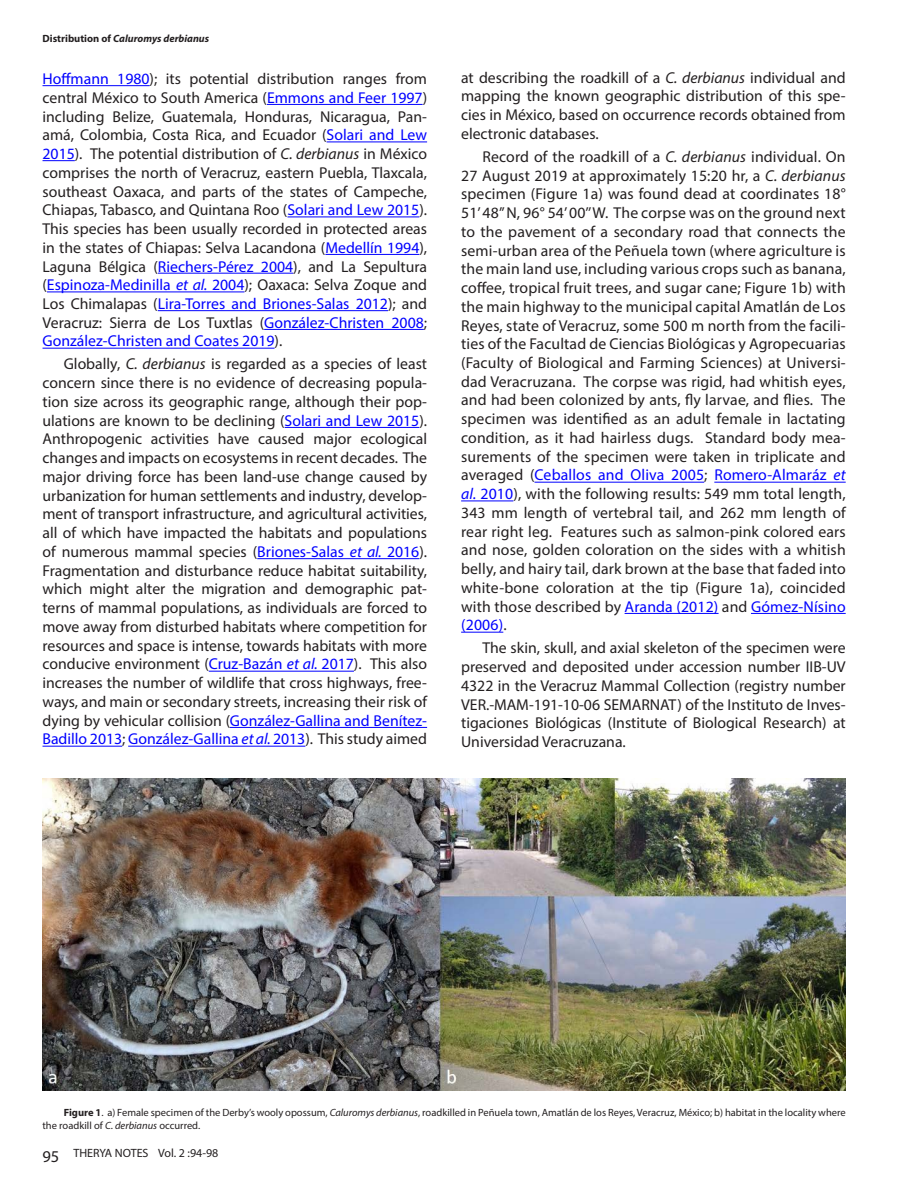
<style>
.page{position:relative;width:918px;height:1188px;background:#fff}
.page>*{position:absolute;margin:0;border:0;box-sizing:border-box;transform-origin:0 0}
.t1{font:15.75px/18.8px "Myriad Pro";color:#231f20;text-align:justify}
.t2{font:12px "Myriad Pro";color:#231f20}
.t3{font:10.5px/13.5px "Myriad Pro";color:#231f20}
.t4{font:italic 700 10.5px "Myriad Pro";color:#231f20}
.s1{font-style:normal}
.s2{color:#00f}
.s3{font-style:italic}
.s4{font-style:italic;color:#00f}
.s5{font-weight:700}
.s6{font-size:16.5px}
</style>
<div class="page">
<hr style="left:43px;top:85px;width:107px;height:1px;background:#00f">
<hr style="left:267px;top:104px;width:156px;height:1px;background:#00f">
<hr style="left:327px;top:142px;width:100px;height:1px;background:#00f">
<hr style="left:43px;top:160px;width:32px;height:1px;background:#00f">
<hr style="left:287px;top:217px;width:132px;height:1px;background:#00f">
<hr style="left:325px;top:254px;width:94px;height:1px;background:#00f">
<hr style="left:158px;top:273px;width:135px;height:1px;background:#00f">
<hr style="left:47px;top:292px;width:197px;height:1px;background:#00f">
<hr style="left:158px;top:310px;width:230px;height:1px;background:#00f">
<hr style="left:264px;top:329px;width:160px;height:1px;background:#00f">
<hr style="left:43px;top:348px;width:232px;height:1px;background:#00f">
<hr style="left:285px;top:427px;width:134px;height:1px;background:#00f">
<hr style="left:257px;top:558px;width:162px;height:1px;background:#00f">
<hr style="left:209px;top:671px;width:145px;height:1px;background:#00f">
<hr style="left:230px;top:727px;width:197px;height:1px;background:#00f">
<hr style="left:43px;top:746px;width:79px;height:1px;background:#00f">
<hr style="left:128px;top:746px;width:177px;height:1px;background:#00f">
<hr style="left:535px;top:482px;width:169px;height:1px;background:#00f">
<hr style="left:714px;top:482px;width:132px;height:1px;background:#00f">
<hr style="left:461px;top:501px;width:52px;height:1px;background:#00f">
<hr style="left:625px;top:613px;width:94px;height:1px;background:#00f">
<hr style="left:751px;top:613px;width:95px;height:1px;background:#00f">
<hr style="left:461px;top:632px;width:42px;height:1px;background:#00f">
<img style="left:43px;top:779px;width:803px;height:312px">
<p class="t4" style="left:43px;top:31px;width:168px"><span class="s1">Distribution of</span> Caluromys derbianus</p>
<p class="t1" style="left:43px;top:69px;width:386px"><span class="s2">Hoffmann 1980</span>); its potential distribution ranges from central México to South America (<span class="s2">Emmons and Feer 1997</span>) including Belize, Guatemala, Honduras, Nicaragua, Pan&shy;amá, Colombia, Costa Rica, and Ecuador (<span class="s2">Solari and Lew 2015</span>). The potential distribution of <span class="s3">C. derbianus</span> in México comprises the north of Veracruz, eastern Puebla, Tlaxcala, southeast Oaxaca, and parts of the states of Campeche, Chiapas, Tabasco, and Quintana Roo (<span class="s2">Solari and Lew 2015</span>).<br>This species has been usually recorded in protected areas in the states of Chiapas: Selva Lacandona (<span class="s2">Medellín 1994</span>), Laguna Bélgica (<span class="s2">Riechers-Pérez 2004</span>), and La Sepultura (<span class="s2">Espinoza-Medinilla</span> <span class="s4">et al.</span> <span class="s2">2004</span>); Oaxaca: Selva Zoque and Los Chimalapas (<span class="s2">Lira-Torres and Briones-Salas 2012</span>); and Veracruz: Sierra de Los Tuxtlas (<span class="s2">González-Christen 2008</span>; <span class="s2">González-Christen and Coates 2019</span>).</p>
<p class="t1" style="left:43px;top:355px;width:386px;text-indent:21px">Globally, <span class="s3">C. derbianus</span> is regarded as a species of least concern since there is no evidence of decreasing popula&shy;tion size across its geographic range, although their pop&shy;ulations are known to be declining (<span class="s2">Solari and Lew 2015</span>).<br>Anthropogenic activities have caused major ecological changes and impacts on ecosystems in recent decades. The major driving force has been land-use change caused by urbanization for human settlements and industry, develop&shy;ment of transport infrastructure, and agricultural activities, all of which have impacted the habitats and populations of numerous mammal species (<span class="s2">Briones-Salas</span> <span class="s4">et al.</span> <span class="s2">2016</span>).<br>Fragmentation and disturbance reduce habitat suitability, which might alter the migration and demographic pat&shy;terns of mammal populations, as individuals are forced to move away from disturbed habitats where competition for resources and space is intense, towards habitats with more conducive environment (<span class="s2">Cruz-Bazán</span> <span class="s4">et al.</span> <span class="s2">2017</span>). This also increases the number of wildlife that cross highways, free&shy;ways, and main or secondary streets, increasing their risk of dying by vehicular collision (<span class="s2">González-Gallina and Benítez-Badillo 2013</span>; <span class="s2">González-Gallina</span> <span class="s4">et al.</span> <span class="s2">2013</span>). This study aimed</p>
<p class="t1" style="left:461px;top:68px;width:386px">at describing the roadkill of a <span class="s3">C. derbianus</span> individual and mapping the known geographic distribution of this spe&shy;cies in México, based on occurrence records obtained from electronic databases.</p>
<p class="t1" style="left:461px;top:147px;width:386px;text-indent:21px">Record of the roadkill of a <span class="s3">C. derbianus</span> individual. On 27 August 2019 at approximately 15:20 hr, a <span class="s3">C. derbianus </span>specimen (Figure 1a) was found dead at coordinates 18° 51’ 48’’ N, 96° 54’ 00’’ W. The corpse was on the ground next to the pavement of a secondary road that connects the semi-urban area of the Peñuela town (where agriculture is the main land use, including various crops such as banana, coffee, tropical fruit trees, and sugar cane; Figure 1b) with the main highway to the municipal capital Amatlán de Los Reyes, state of Veracruz, some 500 m north from the facili&shy;ties of the Facultad de Ciencias Biológicas y Agropecuarias (Faculty of Biological and Farming Sciences) at Universi&shy;dad Veracruzana. The corpse was rigid, had whitish eyes, and had been colonized by ants, fly larvae, and flies. The specimen was identified as an adult female in lactating condition, as it had hairless dugs. Standard body mea&shy;surements of the specimen were taken in triplicate and averaged (<span class="s2">Ceballos and Oliva 2005</span>; <span class="s2">Romero-Almaráz</span> <span class="s4">et al.</span> <span class="s2">2010</span>), with the following results: 549 mm total length, 343 mm length of vertebral tail, and 262 mm length of rear right leg. Features such as salmon-pink colored ears and nose, golden coloration on the sides with a whitish belly, and hairy tail, dark brown at the base that faded into white-bone coloration at the tip (Figure 1a), coincided with those described by <span class="s2">Aranda (2012)</span> and <span class="s2">Gómez-Nísino (2006)</span>.</p>
<p class="t1" style="left:461px;top:638px;width:386px;text-indent:21px">The skin, skull, and axial skeleton of the specimen were preserved and deposited under accession number IIB-UV 4322 in the Veracruz Mammal Collection (registry number VER.-MAM-191-10-06 SEMARNAT) of the Instituto de Inves&shy;tigaciones Biológicas (Institute of Biological Research) at Universidad Veracruzana.</p>
<p class="t3" style="left:43px;top:1105px;width:805px;text-indent:21px"><span class="s5">Figure 1</span>. a) Female specimen of the Derby’s wooly opossum, <span class="s3">Caluromys derbianus</span>, roadkilled in Peñuela town, Amatlán de los Reyes, Veracruz, México; b) habitat in the locality where the roadkill of <span class="s3">C. derbianus</span> occurred.</p>
<p class="t2" style="left:43px;top:1146px;width:177px"><span class="s6">95</span> THERYA NOTES Vol. 2 :94-98</p>
</div>
